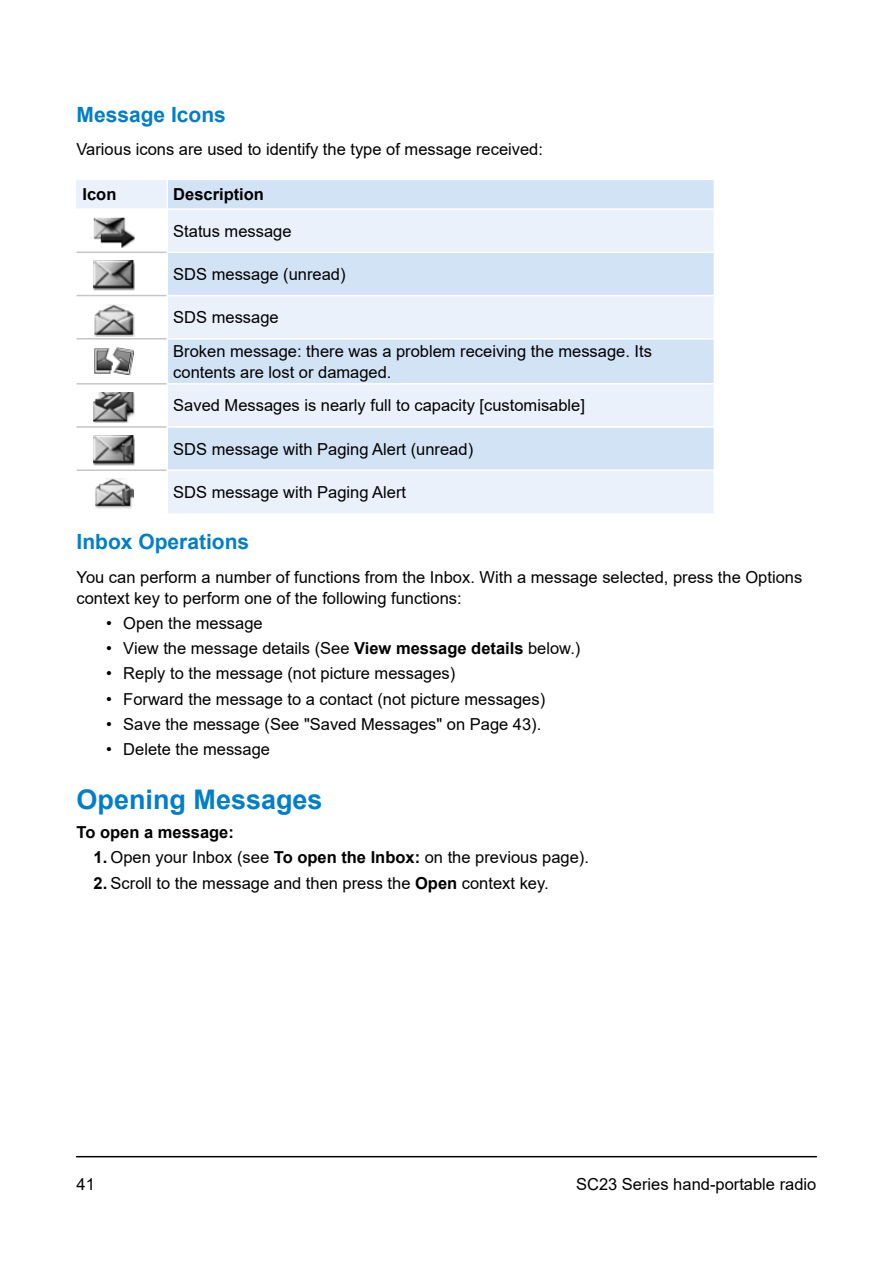
<style>
.page{position:relative;width:893px;height:1263px;background:#fff}
.page>*{position:absolute;margin:0;border:0;box-sizing:border-box;transform-origin:0 0}
.t1{font:700 27px "Arial";color:#007fc8}
.t2{font:700 21px "Arial";color:#007fc8}
.t3{font:16.5px/33.6px "Arial";color:#000}
.t4{font:700 16.5px "Arial";color:#000}
.s1{font-weight:700}
</style>
<div class="page">
<hr style="left:77px;top:1156px;width:739px;height:1px;background:#000">
<div style="left:77px;top:179px;width:90px;height:30px;background:#eaf1fb"></div>
<div style="left:168px;top:180px;width:546px;height:28px;background:#d3e3f6"></div>
<svg style="left:168px;top:210px;width:546px;height:303px;background:#e0ebf8"></svg>
<hr style="left:166px;top:180px;width:2px;height:28px;background:#fff">
<hr style="left:166px;top:252px;width:548px;height:1px;background:#fff">
<hr style="left:166px;top:295px;width:548px;height:1px;background:#fff">
<hr style="left:166px;top:338px;width:548px;height:1px;background:#fff">
<hr style="left:77px;top:179px;width:89px;height:1px;background:#fff">
<hr style="left:77px;top:208px;width:89px;height:2px;background:#fff">
<hr style="left:166px;top:179px;width:548px;height:1px;background:#fff">
<hr style="left:166px;top:208px;width:548px;height:2px;background:#fff">
<hr style="left:166px;top:383px;width:548px;height:1px;background:#fff">
<hr style="left:166px;top:426px;width:548px;height:2px;background:#fff">
<hr style="left:166px;top:469px;width:548px;height:2px;background:#fff">
<hr style="left:77px;top:252px;width:89px;height:1px;background:#c6c6c6">
<hr style="left:77px;top:295px;width:89px;height:1px;background:#c6c6c6">
<hr style="left:77px;top:338px;width:89px;height:1px;background:#c6c6c6">
<hr style="left:77px;top:383px;width:89px;height:1px;background:#c6c6c6">
<hr style="left:77px;top:426px;width:89px;height:2px;background:#c6c6c6">
<hr style="left:77px;top:469px;width:89px;height:2px;background:#c6c6c6">
<img style="left:94px;top:218px;width:40px;height:30px">
<img style="left:94px;top:261px;width:40px;height:30px">
<img style="left:94px;top:304px;width:40px;height:32px">
<img style="left:94px;top:347px;width:40px;height:28px">
<img style="left:94px;top:392px;width:40px;height:30px">
<img style="left:94px;top:435px;width:40px;height:31px">
<img style="left:95px;top:479px;width:39px;height:30px">
<p class="t2" style="left:77px;top:99px;width:151px">Message Icons</p>
<p class="t3" style="left:77px;top:133px;width:468px">Various icons are used to identify the type of message received:</p>
<p class="t4" style="left:83px;top:183px;width:35px">Icon</p>
<p class="t4" style="left:173px;top:183px;width:92px">Description</p>
<p class="t3" style="left:173px;top:214px;width:120px">Status message</p>
<p class="t3" style="left:173px;top:257px;width:174px">SDS message (unread)</p>
<p class="t3" style="left:173px;top:300px;width:480px">SDS message<br>Broken message: there was a problem receiving the message. Its</p>
<p class="t3" style="left:173px;top:355px;width:413px">contents are lost or damaged.<br>Saved Messages is nearly full to capacity [customisable]</p>
<p class="t3" style="left:173px;top:432px;width:301px">SDS message with Paging Alert (unread)</p>
<p class="t3" style="left:173px;top:475px;width:234px">SDS message with Paging Alert</p>
<p class="t2" style="left:77px;top:527px;width:174px">Inbox Operations</p>
<p class="t3" style="left:77px;top:566px;width:727px;line-height:21px">You can perform a number of functions from the Inbox. With a message selected, press the Options context key to perform one of the following functions:</p>
<p class="t3" style="left:106px;top:606px;width:158px">• Open the message</p>
<p class="t3" style="left:106px;top:631px;width:476px">• View the message details (See <span class="s1">View message details</span> below.)</p>
<p class="t3" style="left:106px;top:657px;width:350px">• Reply to the message (not picture messages)</p>
<p class="t3" style="left:106px;top:682px;width:440px">• Forward the message to a contact (not picture messages)</p>
<p class="t3" style="left:106px;top:707px;width:437px">• Save the message (See "Saved Messages" on Page 43).</p>
<p class="t3" style="left:106px;top:732px;width:165px">• Delete the message</p>
<h1 class="t1" style="left:77px;top:780px;width:248px">Opening Messages</h1>
<p class="t4" style="left:77px;top:820px;width:159px">To open a message:</p>
<p class="t3" style="left:94px;top:840px;width:497px"><span class="s1">1.</span> Open your Inbox (see <span class="s1">To open the Inbox:</span> on the previous page).</p>
<p class="t3" style="left:94px;top:866px;width:457px"><span class="s1">2.</span> Scroll to the message and then press the <span class="s1">Open</span> context key.</p>
<p class="t3" style="left:77px;top:1167px;width:20px">41</p>
<p class="t3" style="left:576px;top:1167px;width:242px">SC23 Series hand-portable radio</p>
</div>
